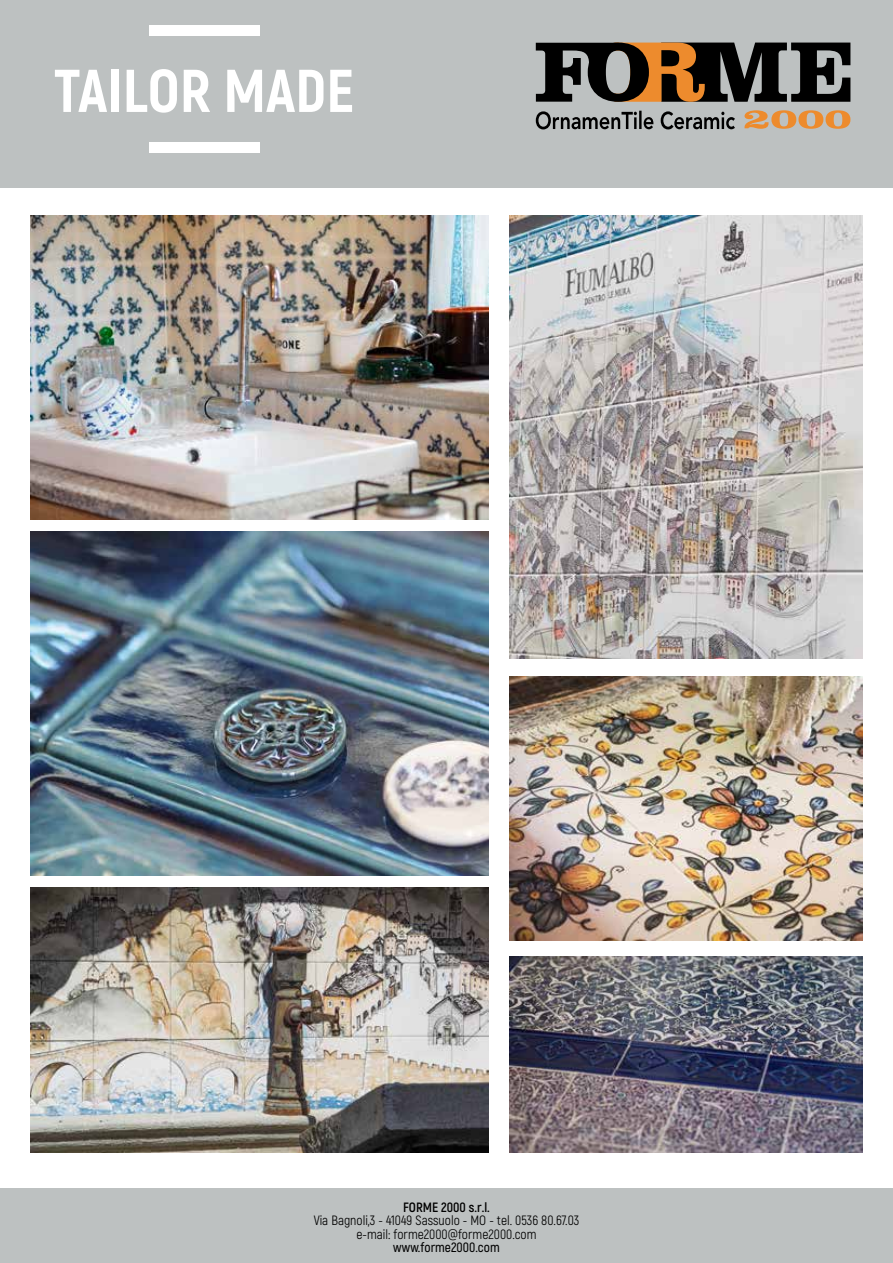
<style>
.page{position:relative;width:893px;height:1263px;background:#fff}
.page>*{position:absolute;margin:0;border:0;box-sizing:border-box;transform-origin:0 0}
.t1{font:800 60.3px "Akrobat";color:#fff}
.t2{font:13.5px/13.5px "Akrobat";color:#000;text-align:center}
.t3{font:600 13.5px "Akrobat";color:#000}
.t4{font:700 13.5px "Akrobat";color:#000}
</style>
<div class="page">
<div style="left:0;top:0;width:893px;height:187px;background:#bdc1c1"></div>
<div style="left:0;top:1189px;width:893px;height:74px;background:#bdc1c1"></div>
<svg style="left:536px;top:111px;width:199px;height:18px"></svg>
<svg style="left:536px;top:43px;width:314px;height:59px"></svg>
<svg style="left:745px;top:110px;width:105px;height:19px"></svg>
<div style="left:149px;top:26px;width:110px;height:10px;background:#fff"></div>
<div style="left:149px;top:143px;width:110px;height:10px;background:#fff"></div>
<img style="left:510px;top:676px;width:352px;height:265px">
<img style="left:30px;top:888px;width:459px;height:264px">
<img style="left:30px;top:531px;width:459px;height:344px">
<img style="left:30px;top:216px;width:459px;height:303px">
<img style="left:510px;top:216px;width:352px;height:442px">
<img style="left:510px;top:956px;width:352px;height:196px">
<h1 class="t1" style="left:54px;top:52px;width:302px">TAILOR MADE</h1>
<p class="t4" style="left:403px;top:1198px;width:88px">FORME 2000 s.r.l.</p>
<p class="t2" style="left:314px;top:1214px;width:267px">Via Bagnoli,3 - 41049 Sassuolo - MO - tel. 0536 80.67.03 e-mail: forme2000@forme2000.com</p>
<p class="t3" style="left:393px;top:1239px;width:108px">www.forme2000.com</p>
</div>
